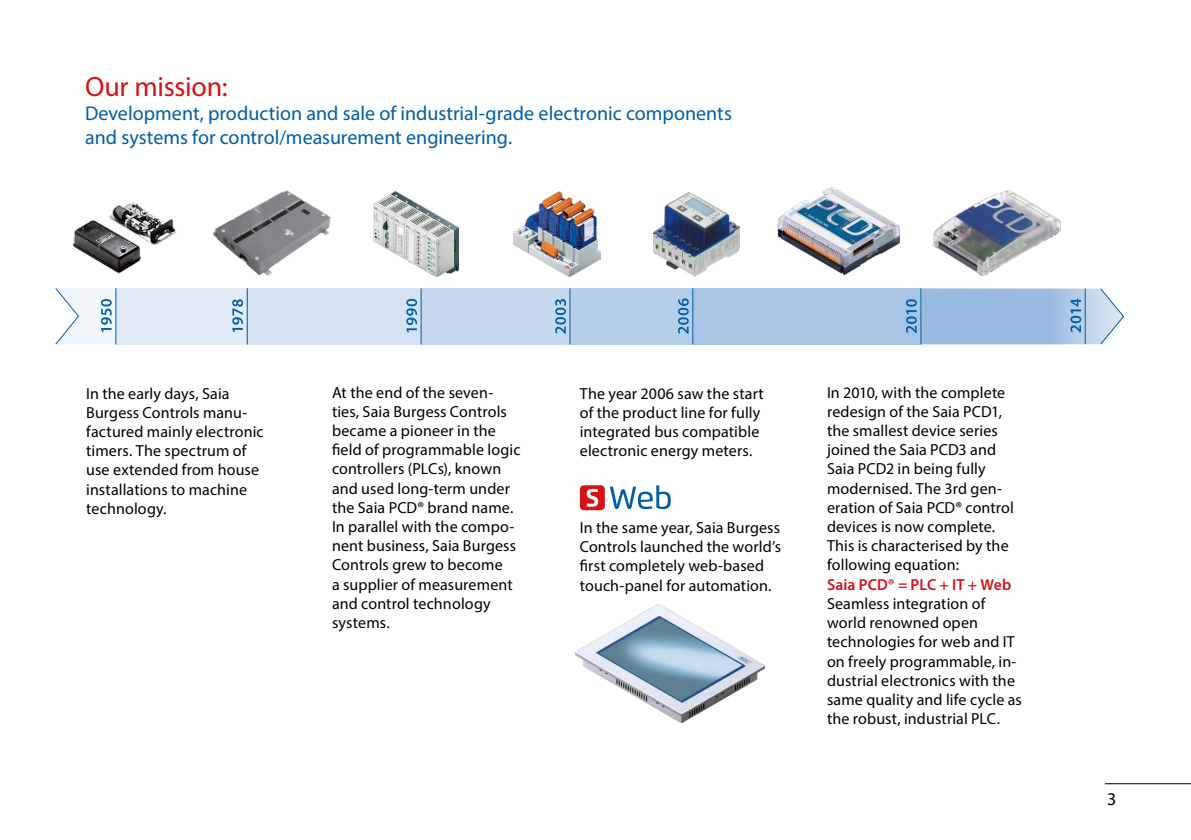
<style>
.page{position:relative;width:1191px;height:840px;background:#fff}
.page>*{position:absolute;margin:0;border:0;box-sizing:border-box;transform-origin:0 0}
.t1{font:28px "Myriad Pro";letter-spacing:-.01em;color:#d51317}
.t2{font:20px/24px "Myriad Pro";color:#005da9}
.t3{font:18px "Myriad Pro";color:#000}
.t4{font:16px/19.2px "Myriad Pro";letter-spacing:.01em;color:#000}
.t5{font:600 16px "Myriad Pro";letter-spacing:.01em;color:#d51317}
</style>
<div class="page">
<div style="left:116px;top:288px;width:131px;height:56px;background:#e2ebf6"></div>
<div style="left:247px;top:288px;width:174px;height:56px;background:#d4e2f2"></div>
<div style="left:421px;top:288px;width:149px;height:56px;background:#c5d8ed"></div>
<div style="left:570px;top:288px;width:122px;height:56px;background:#b7cee9"></div>
<div style="left:693px;top:288px;width:227px;height:56px;background:#a8c4e5"></div>
<svg style="left:232px;top:299px;width:11px;height:33px"></svg>
<svg style="left:406px;top:299px;width:11px;height:33px"></svg>
<svg style="left:555px;top:299px;width:11px;height:34px"></svg>
<svg style="left:678px;top:298px;width:11px;height:35px"></svg>
<hr style="left:1104px;top:782px;width:87px;height:1px;background:#000">
<img style="left:213px;top:190px;width:118px;height:86px">
<img style="left:653px;top:192px;width:86px;height:85px">
<img style="left:932px;top:191px;width:128px;height:84px">
<img style="left:778px;top:187px;width:122px;height:87px">
<img style="left:72px;top:202px;width:105px;height:72px">
<img style="left:373px;top:191px;width:85px;height:86px">
<hr style="left:247px;top:288px;width:1px;height:56px;background:#005da9">
<hr style="left:420px;top:288px;width:1px;height:56px;background:#005da9">
<hr style="left:569px;top:288px;width:1px;height:56px;background:#005da9">
<hr style="left:692px;top:288px;width:1px;height:56px;background:#005da9">
<div style="left:580px;top:485px;width:25px;height:25px;background:#d51317;border-radius:4px"></div>
<svg style="left:610px;top:485px;width:60px;height:24px"></svg>
<svg style="left:586px;top:488px;width:12px;height:18px"></svg>
<svg style="left:55px;top:288px;width:61px;height:57px"></svg>
<svg style="left:906px;top:288px;width:218px;height:57px;background:#a4c2e2"></svg>
<hr style="left:1084px;top:288px;width:1px;height:56px;background:#005da9">
<img style="left:513px;top:191px;width:87px;height:85px">
<img style="left:575px;top:604px;width:189px;height:118px">
<p class="t1" style="left:85px;top:69px;width:144px">Our mission:</p>
<p class="t2" style="left:85px;top:101px;width:648px">Development, production and sale of industrial-grade electronic components and systems for control/measurement engineering.</p>
<p class="t4" style="left:86px;top:383px;width:179px">In the early days, Saia<br>Burgess Controls manu&shy;factured mainly electronic timers. The spectrum of use extended from house installations to machine technology.</p>
<p class="t4" style="left:332px;top:382px;width:190px">At the end of the seven&shy;ties, Saia Burgess Controls became a pioneer in the field of programmable logic controllers (PLCs), known and used long-term under the Saia PCD® brand name.<br>In parallel with the compo&shy;nent business, Saia Burgess<br>Controls grew to become<br>a supplier of measurement and control technology systems.</p>
<p class="t4" style="left:580px;top:383px;width:186px">The year 2006 saw the start of the product line for fully integrated bus compatible electronic energy meters.</p>
<p class="t4" style="left:580px;top:517px;width:203px">In the same year, Saia Burgess<br>Controls launched the world’s first completely web-based touch-panel for automation.</p>
<p class="t4" style="left:827px;top:382px;width:188px">In 2010, with the complete redesign of the Saia PCD1, the smallest device series joined the Saia PCD3 and<br>Saia PCD2 in being fully modernised. The 3rd gen&shy;eration of Saia PCD® control devices is now complete.<br>This is characterised by the following equation:</p>
<p class="t5" style="left:827px;top:574px;width:186px">Saia PCD® = PLC + IT + Web</p>
<p class="t4" style="left:827px;top:593px;width:196px">Seamless integration of world renowned open technologies for web and IT on freely programmable, in&shy;dustrial electronics with the same quality and life cycle as the robust, industrial PLC.</p>
<p class="t3" style="left:1107px;top:787px;width:11px">3</p>
</div>
